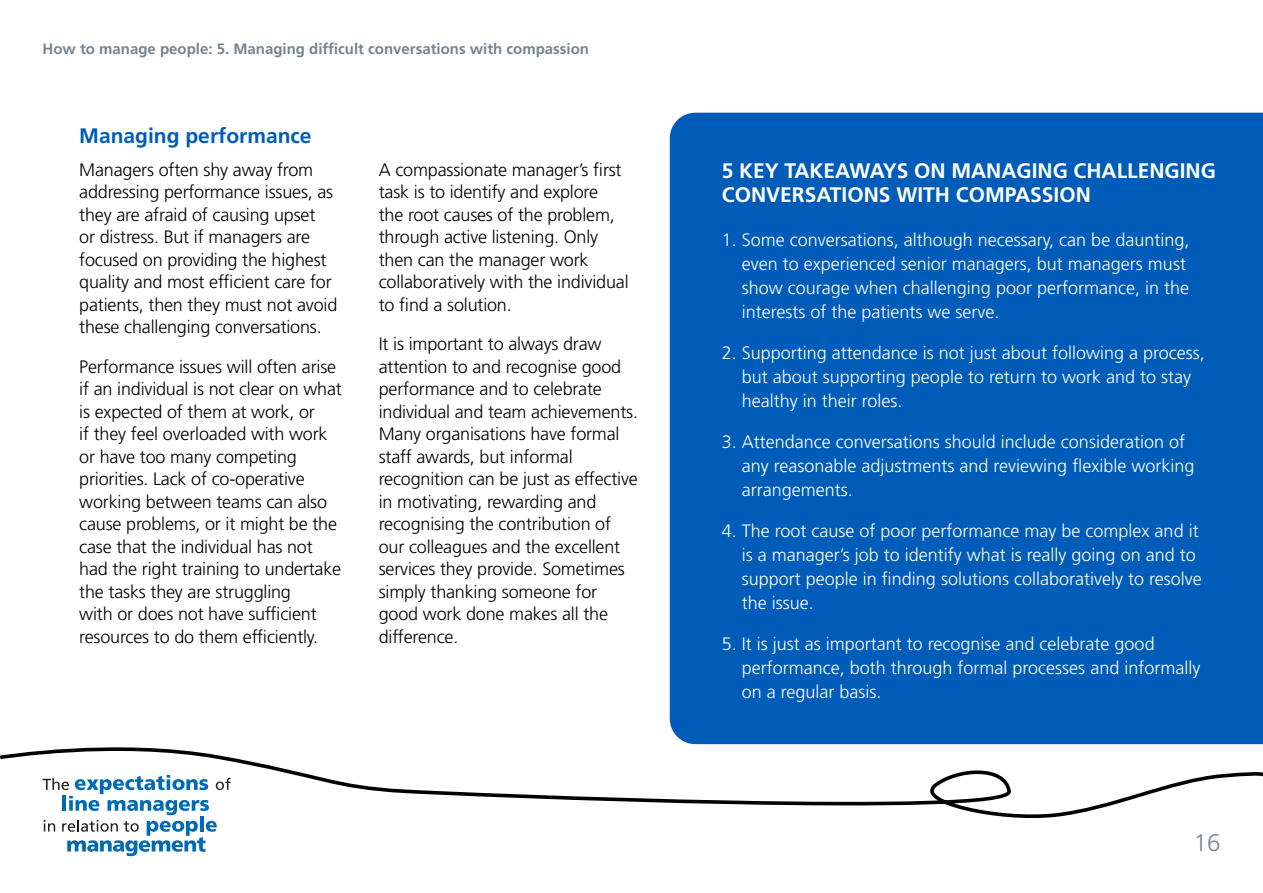
<style>
.page{position:relative;width:1263px;height:893px;background:#fff}
.page>*{position:absolute;margin:0;border:0;box-sizing:border-box;transform-origin:0 0}
.t1{font:300 24px "Frutiger LT Std";color:#738592}
.t2{font:700 21px/24px "Frutiger LT Std";color:#fff}
.t3{font:700 21px "Frutiger LT Std";color:#005cb9}
.t4{font:300 18px/22.5px "Frutiger LT Std";letter-spacing:-.01em;color:#000}
.t5{font:300 18px/24px "Frutiger LT Std";color:#fff}
.t6{font:700 15px "Frutiger LT Std";color:#738592}
</style>
<div class="page">
<svg style="left:0;top:744px;width:1263px;height:74px"></svg>
<svg style="left:43px;top:775px;width:188px;height:81px"></svg>
<div style="left:670px;top:113px;width:593px;height:631px;background:#005cb9"></div>
<p class="t6" style="left:43px;top:40px;width:548px">How to manage people: 5. Managing difficult conversations with compassion</p>
<p class="t3" style="left:79px;top:124px;width:234px">Managing performance</p>
<p class="t4" style="left:79px;top:159px;width:260px">Managers often shy away from addressing performance issues, as they are afraid of causing upset<br>or distress. But if managers are focused on providing the highest quality and most efficient care for patients, then they must not avoid these challenging conversations.</p>
<p class="t4" style="left:79px;top:356px;width:264px">Performance issues will often arise if an individual is not clear on what is expected of them at work, or<br>if they feel overloaded with work or have too many competing priorities. Lack of co-operative working between teams can also cause problems, or it might be the case that the individual has not had the right training to undertake the tasks they are struggling<br>with or does not have sufficient resources to do them efficiently.</p>
<p class="t4" style="left:379px;top:159px;width:251px">A compassionate manager’s first task is to identify and explore<br>the root causes of the problem, through active listening. Only then can the manager work collaboratively with the individual to find a solution.</p>
<p class="t4" style="left:379px;top:333px;width:261px">It is important to always draw attention to and recognise good performance and to celebrate individual and team achievements.<br>Many organisations have formal staff awards, but informal recognition can be just as effective in motivating, rewarding and recognising the contribution of our colleagues and the excellent services they provide. Sometimes simply thanking someone for good work done makes all the difference.</p>
<p class="t2" style="left:722px;top:159px;width:495px">5 KEY TAKEAWAYS ON MANAGING CHALLENGING<br>CONVERSATIONS WITH COMPASSION</p>
<p class="t5" style="left:742px;top:228px;width:449px;text-indent:-20px">1. Some conversations, although necessary, can be daunting, even to experienced senior managers, but managers must show courage when challenging poor performance, in the interests of the patients we serve.</p>
<p class="t5" style="left:742px;top:341px;width:464px;text-indent:-20px">2. Supporting attendance is not just about following a process, but about supporting people to return to work and to stay healthy in their roles.</p>
<p class="t5" style="left:742px;top:430px;width:454px;text-indent:-20px">3. Attendance conversations should include consideration of any reasonable adjustments and reviewing flexible working arrangements.</p>
<p class="t5" style="left:742px;top:519px;width:461px;text-indent:-20px">4. The root cause of poor performance may be complex and it is a manager’s job to identify what is really going on and to support people in finding solutions collaboratively to resolve the issue.</p>
<p class="t5" style="left:742px;top:632px;width:460px;text-indent:-20px">5. It is just as important to recognise and celebrate good performance, both through formal processes and informally on a regular basis.</p>
<h1 class="t1" style="left:1194px;top:829px;width:28px">16</h1>
</div>
